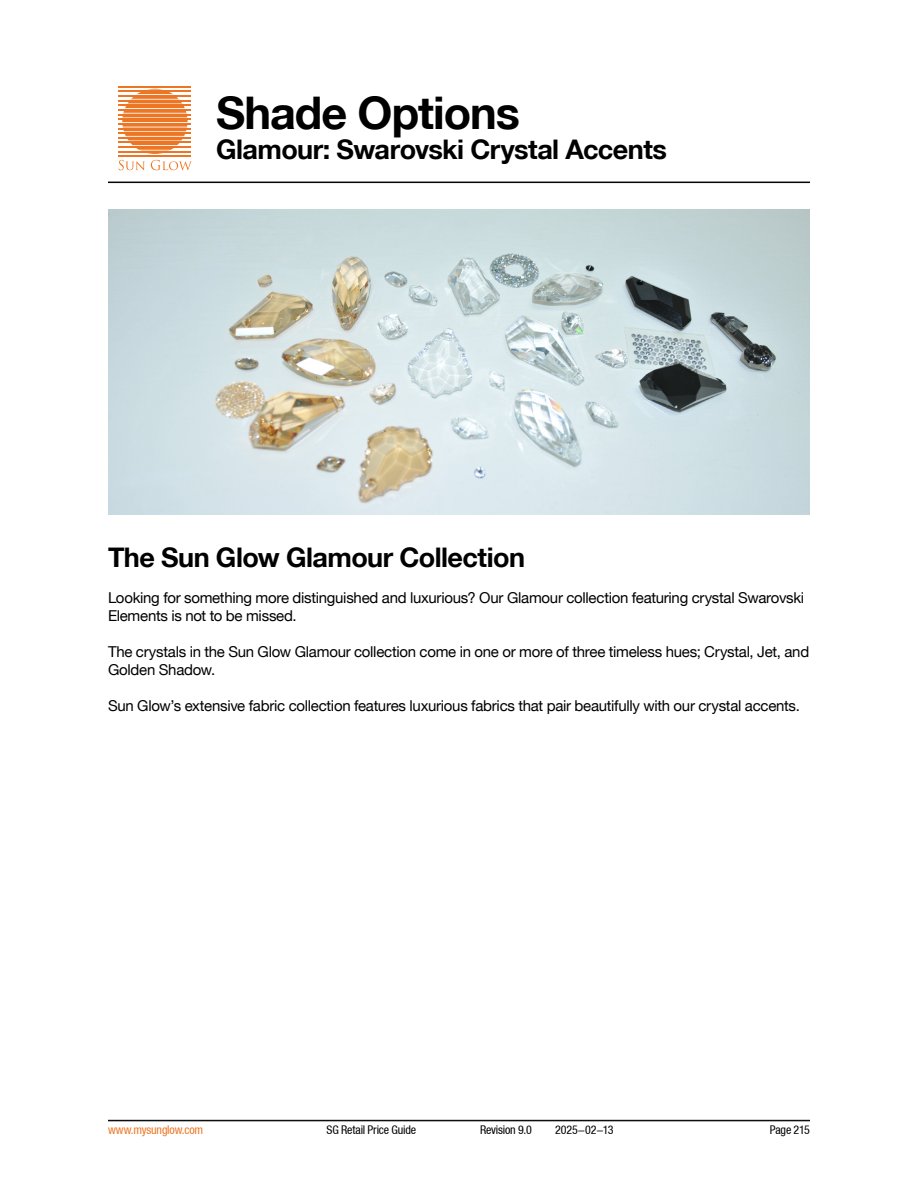
<style>
.page{position:relative;width:918px;height:1188px;background:#fff}
.page>*{position:absolute;margin:0;border:0;box-sizing:border-box;transform-origin:0 0}
.t1{font:700 45px "Helvetica Neue LT";letter-spacing:-.025em;color:#000}
.t2{font:700 27px "Helvetica Neue LT";letter-spacing:-.02em;color:#000}
.t3{font:15px/18px "Helvetica Neue LT";letter-spacing:-.02em;color:#000}
.t4{font:condensed 12px "Helvetica Neue LT";letter-spacing:-.015em;color:#000}
.t5{font:condensed 12px "Helvetica Neue LT";letter-spacing:-.015em;color:#ee7623}
</style>
<div class="page">
<svg style="left:122px;top:89px;width:66px;height:65px"></svg>
<hr style="left:119px;top:86px;width:72px;height:2px;background:#ed7624">
<hr style="left:119px;top:91px;width:72px;height:1px;background:#ed7624">
<hr style="left:119px;top:95px;width:72px;height:2px;background:#ed7624">
<hr style="left:119px;top:100px;width:72px;height:1px;background:#ed7624">
<hr style="left:119px;top:105px;width:72px;height:1px;background:#ed7624">
<hr style="left:119px;top:109px;width:72px;height:2px;background:#ed7624">
<hr style="left:119px;top:114px;width:72px;height:1px;background:#ed7624">
<hr style="left:119px;top:119px;width:72px;height:1px;background:#ed7624">
<hr style="left:119px;top:123px;width:72px;height:2px;background:#ed7624">
<hr style="left:119px;top:128px;width:72px;height:1px;background:#ed7624">
<hr style="left:119px;top:132px;width:72px;height:2px;background:#ed7624">
<hr style="left:119px;top:137px;width:72px;height:1px;background:#ed7624">
<hr style="left:119px;top:142px;width:72px;height:1px;background:#ed7624">
<hr style="left:119px;top:146px;width:72px;height:2px;background:#ed7624">
<hr style="left:119px;top:151px;width:72px;height:1px;background:#ed7624">
<hr style="left:119px;top:156px;width:72px;height:1px;background:#ed7624">
<svg style="left:119px;top:160px;width:26px;height:10px"></svg>
<svg style="left:151px;top:160px;width:41px;height:10px"></svg>
<hr style="left:108px;top:182px;width:702px;height:1px;background:#000">
<hr style="left:108px;top:1120px;width:702px;height:1px;background:#000">
<hr style="left:108px;top:1121px;width:702px;height:1px;background:#000">
<img style="left:108px;top:210px;width:702px;height:304px">
<h1 class="t1" style="left:216px;top:85px;width:305px">Shade Options</h1>
<h2 class="t2" style="left:216px;top:133px;width:452px">Glamour: Swarovski Crystal Accents</h2>
<h2 class="t2" style="left:108px;top:541px;width:419px">The Sun Glow Glamour Collection</h2>
<p class="t3" style="left:108px;top:589px;width:698px">Looking for something more distinguished and luxurious? Our Glamour collection featuring crystal Swarovski<br>Elements is not to be missed.</p>
<p class="t3" style="left:108px;top:643px;width:703px">The crystals in the Sun Glow Glamour collection come in one or more of three timeless hues; Crystal, Jet, and<br>Golden Shadow.</p>
<p class="t3" style="left:108px;top:697px;width:694px">Sun Glow’s extensive fabric collection features luxurious fabrics that pair beautifully with our crystal accents.</p>
<p class="t5" style="left:108px;top:1123px;width:97px">www.mysunglow.com</p>
<p class="t4" style="left:326px;top:1123px;width:91px">SG Retail Price Guide</p>
<p class="t4" style="left:480px;top:1123px;width:54px">Revision 9.0</p>
<p class="t4" style="left:555px;top:1123px;width:60px">2025-02-13</p>
<p class="t4" style="left:770px;top:1123px;width:42px">Page 215</p>
</div>
